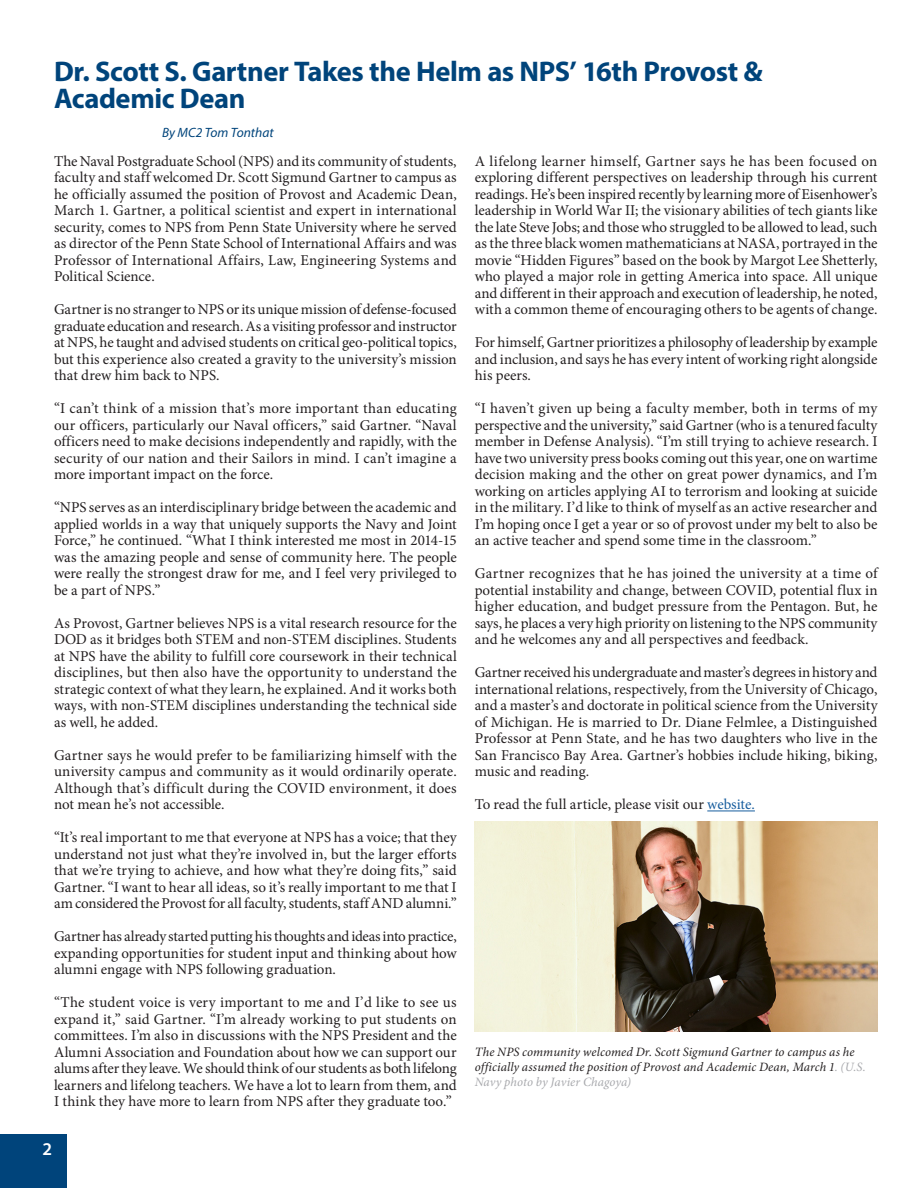
<style>
.page{position:relative;width:918px;height:1188px;background:#fff}
.page>*{position:absolute;margin:0;border:0;box-sizing:border-box;transform-origin:0 0}
.headline{font:700 28.5px/27px "Myriad Pro";letter-spacing:-.015em;color:#00447b}
.t1{font:600 18px "Myriad Pro";color:#fff}
.copy{font:15px/16.5px "Minion Pro";color:#231f20;text-align:justify}
.by_line{font:italic 13.5px "Myriad Pro";color:#00447b}
.photo_caption{font:italic 12.75px/15px "Minion Pro";letter-spacing:.005em;color:#231f20}
.s1{color:#175d9e}
.s2{color:#a8a9ad}
</style>
<div class="page">
<hr style="left:707px;top:811px;width:48px;height:1px;background:#175d9e">
<img style="left:475px;top:821px;width:403px;height:211px">
<div style="left:0;top:1134px;width:68px;height:54px;background:#00447b"></div>
<p class="headline" style="left:54px;top:57px;width:710px">Dr. Scott S. Gartner Takes the Helm as NPS’ 16th Provost &amp;<br>Academic Dean</p>
<p class="by_line" style="left:162px;top:124px;width:113px">By MC2 Tom Tonthat</p>
<p class="copy" style="left:54px;top:153px;width:404px">The Naval Postgraduate School (NPS) and its community of students, faculty and staff welcomed Dr. Scott Sigmund Gartner to campus as he officially assumed the position of Provost and Academic Dean, March 1. Gartner, a political scientist and expert in international security, comes to NPS from Penn State University where he served as director of the Penn State School of International Affairs and was Professor of International Affairs, Law, Engineering Systems and Political Science.</p>
<p class="copy" style="left:54px;top:301px;width:404px">Gartner is no stranger to NPS or its unique mission of defense-focused graduate education and research. As a visiting professor and instructor at NPS, he taught and advised students on critical geo-political topics, but this experience also created a gravity to the university’s mission that drew him back to NPS.</p>
<p class="copy" style="left:54px;top:400px;width:404px">“I can’t think of a mission that’s more important than educating our officers, particularly our Naval officers,” said Gartner. “Naval officers need to make decisions independently and rapidly, with the security of our nation and their Sailors in mind. I can’t imagine a more important impact on the force.</p>
<p class="copy" style="left:54px;top:499px;width:404px">“NPS serves as an interdisciplinary bridge between the academic and applied worlds in a way that uniquely supports the Navy and Joint Force,” he continued. “What I think interested me most in 2014-15 was the amazing people and sense of community here. The people were really the strongest draw for me, and I feel very privileged to be a part of NPS.”</p>
<p class="copy" style="left:54px;top:615px;width:404px">As Provost, Gartner believes NPS is a vital research resource for the DOD as it bridges both STEM and non-STEM disciplines. Students at NPS have the ability to fulfill core coursework in their technical disciplines, but then also have the opportunity to understand the strategic context of what they learn, he explained. And it works both ways, with non-STEM disciplines understanding the technical side as well, he added.</p>
<p class="copy" style="left:54px;top:747px;width:404px">Gartner says he would prefer to be familiarizing himself with the university campus and community as it would ordinarily operate.<br>Although that’s difficult during the COVID environment, it does not mean he’s not accessible.</p>
<p class="copy" style="left:54px;top:829px;width:404px">“It’s real important to me that everyone at NPS has a voice; that they understand not just what they’re involved in, but the larger efforts that we’re trying to achieve, and how what they’re doing fits,” said Gartner. “I want to hear all ideas, so it’s really important to me that I am considered the Provost for all faculty, students, staff AND alumni.”</p>
<p class="copy" style="left:54px;top:928px;width:404px">Gartner has already started putting his thoughts and ideas into practice, expanding opportunities for student input and thinking about how alumni engage with NPS following graduation.</p>
<p class="copy" style="left:54px;top:994px;width:404px">“The student voice is very important to me and I’d like to see us expand it,” said Gartner. “I’m already working to put students on committees. I’m also in discussions with the NPS President and the Alumni Association and Foundation about how we can support our alums after they leave. We should think of our students as both lifelong learners and lifelong teachers. We have a lot to learn from them, and I think they have more to learn from NPS after they graduate too.”</p>
<p class="t1" style="left:42px;top:1138px;width:11px">2</p>
<p class="copy" style="left:475px;top:153px;width:404px">A lifelong learner himself, Gartner says he has been focused on exploring different perspectives on leadership through his current readings. He’s been inspired recently by learning more of Eisenhower’s leadership in World War II; the visionary abilities of tech giants like the late Steve Jobs; and those who struggled to be allowed to lead, such as the three black women mathematicians at NASA, portrayed in the movie “Hidden Figures” based on the book by Margot Lee Shetterly, who played a major role in getting America into space. All unique and different in their approach and execution of leadership, he noted, with a common theme of encouraging others to be agents of change.</p>
<p class="copy" style="left:475px;top:334px;width:404px">For himself, Gartner prioritizes a philosophy of leadership by example and inclusion, and says he has every intent of working right alongside his peers.</p>
<p class="copy" style="left:475px;top:400px;width:404px">“I haven’t given up being a faculty member, both in terms of my perspective and the university,” said Gartner (who is a tenured faculty member in Defense Analysis). “I’m still trying to achieve research. I have two university press books coming out this year, one on wartime decision making and the other on great power dynamics, and I’m working on articles applying AI to terrorism and looking at suicide in the military. I’d like to think of myself as an active researcher and I’m hoping once I get a year or so of provost under my belt to also be an active teacher and spend some time in the classroom.”</p>
<p class="copy" style="left:475px;top:565px;width:404px">Gartner recognizes that he has joined the university at a time of potential instability and change, between COVID, potential flux in higher education, and budget pressure from the Pentagon. But, he says, he places a very high priority on listening to the NPS community and he welcomes any and all perspectives and feedback.</p>
<p class="copy" style="left:475px;top:664px;width:404px">Gartner received his undergraduate and master’s degrees in history and international relations, respectively, from the University of Chicago, and a master’s and doctorate in political science from the University of Michigan. He is married to Dr. Diane Felmlee, a Distinguished Professor at Penn State, and he has two daughters who live in the San Francisco Bay Area. Gartner’s hobbies include hiking, biking, music and reading.</p>
<p class="copy" style="left:475px;top:796px;width:282px">To read the full article, please visit our <span class="s1">website.</span></p>
<p class="photo_caption" style="left:475px;top:1044px;width:393px">The NPS community welcomed Dr. Scott Sigmund Gartner to campus as he officially assumed the position of Provost and Academic Dean, March 1<span class="s2">. (U.S.<br>Navy photo by Javier Chagoya)</span></p>
</div>
